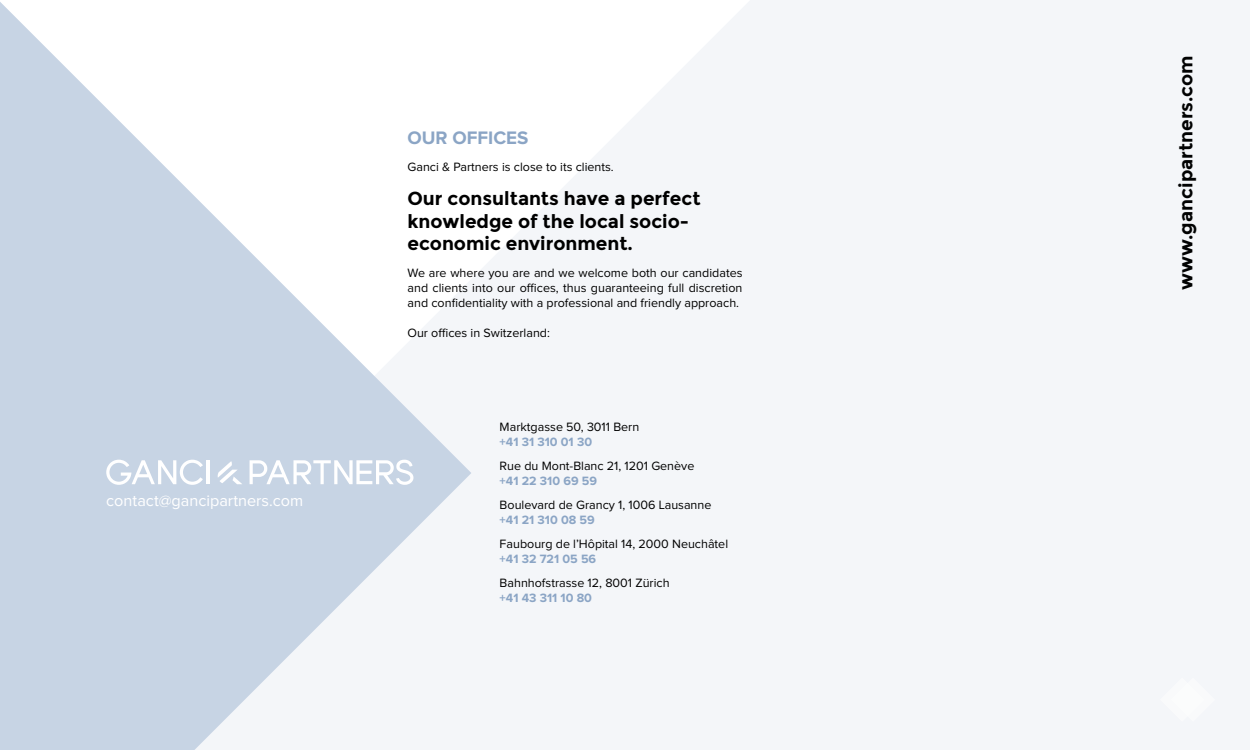
<style>
.page{position:relative;width:1250px;height:750px;background:#fff}
.page>*{position:absolute;margin:0;border:0;box-sizing:border-box;transform-origin:0 0}
.t1{font:700 18.75px/22.5px "Montserrat";color:#000}
.t2{font:700 18.75px "Montserrat";color:#010202}
.t3{font:700 18.75px "Proxima Nova";color:#8ba5c5}
.t4{font:16.25px "Proxima Nova";color:#fff}
.t5{font:12.5px/15px "Proxima Nova";color:#000;text-align:justify}
.t6{font:700 12.5px "Proxima Nova";color:#8ba5c5}
</style>
<div class="page">
<div style="left:471px;top:0;width:779px;height:750px;background:#f4f6f9"></div>
<svg style="left:0;top:2px;width:471px;height:748px;fill:#c7d4e4"></svg>
<svg style="left:106px;top:460px;width:97px;height:25px"></svg>
<hr style="left:207px;top:460px;width:3px;height:24px;background:#fff">
<svg style="left:250px;top:460px;width:163px;height:25px"></svg>
<svg style="left:218px;top:461px;width:24px;height:23px"></svg>
<svg style="left:1160px;top:677px;width:55px;height:45px"></svg>
<h2 class="t4" style="left:106px;top:493px;width:199px">contact@gancipartners.com</h2>
<h1 class="t3" style="left:408px;top:129px;width:122px">OUR OFFICES</h1>
<p class="t5" style="left:408px;top:160px;width:208px">Ganci &amp; Partners is close to its clients.</p>
<h1 class="t1" style="left:408px;top:188px;width:295px">Our consultants have a perfect knowledge of the local socio&shy;economic environment.</h1>
<p class="t5" style="left:408px;top:266px;width:337px">We are where you are and we welcome both our candidates and clients into our offices, thus guaranteeing full discretion and confidentiality with a professional and friendly approach.</p>
<p class="t5" style="left:408px;top:326px;width:144px">Our offices in Switzerland:</p>
<p class="t5" style="left:500px;top:419px;width:141px">Marktgasse 50, 3011 Bern</p>
<p class="t6" style="left:500px;top:436px;width:94px">+41 31 310 01 30</p>
<p class="t5" style="left:500px;top:458px;width:196px">Rue du Mont-Blanc 21, 1201 Genève</p>
<p class="t6" style="left:500px;top:475px;width:99px">+41 22 310 69 59</p>
<p class="t5" style="left:500px;top:497px;width:213px">Boulevard de Grancy 1, 1006 Lausanne</p>
<p class="t6" style="left:500px;top:514px;width:97px">+41 21 310 08 59</p>
<p class="t5" style="left:500px;top:536px;width:230px">Faubourg de l’Hôpital 14, 2000 Neuchâtel</p>
<p class="t6" style="left:500px;top:553px;width:98px">+41 32 721 05 56</p>
<p class="t5" style="left:500px;top:575px;width:171px">Bahnhofstrasse 12, 8001 Zürich</p>
<p class="t6" style="left:500px;top:592px;width:94px">+41 43 311 10 80</p>
<h1 class="t2" style="left:1175px;top:290px;width:236px;rotate:-90deg">www.gancipartners.com</h1>
</div>
